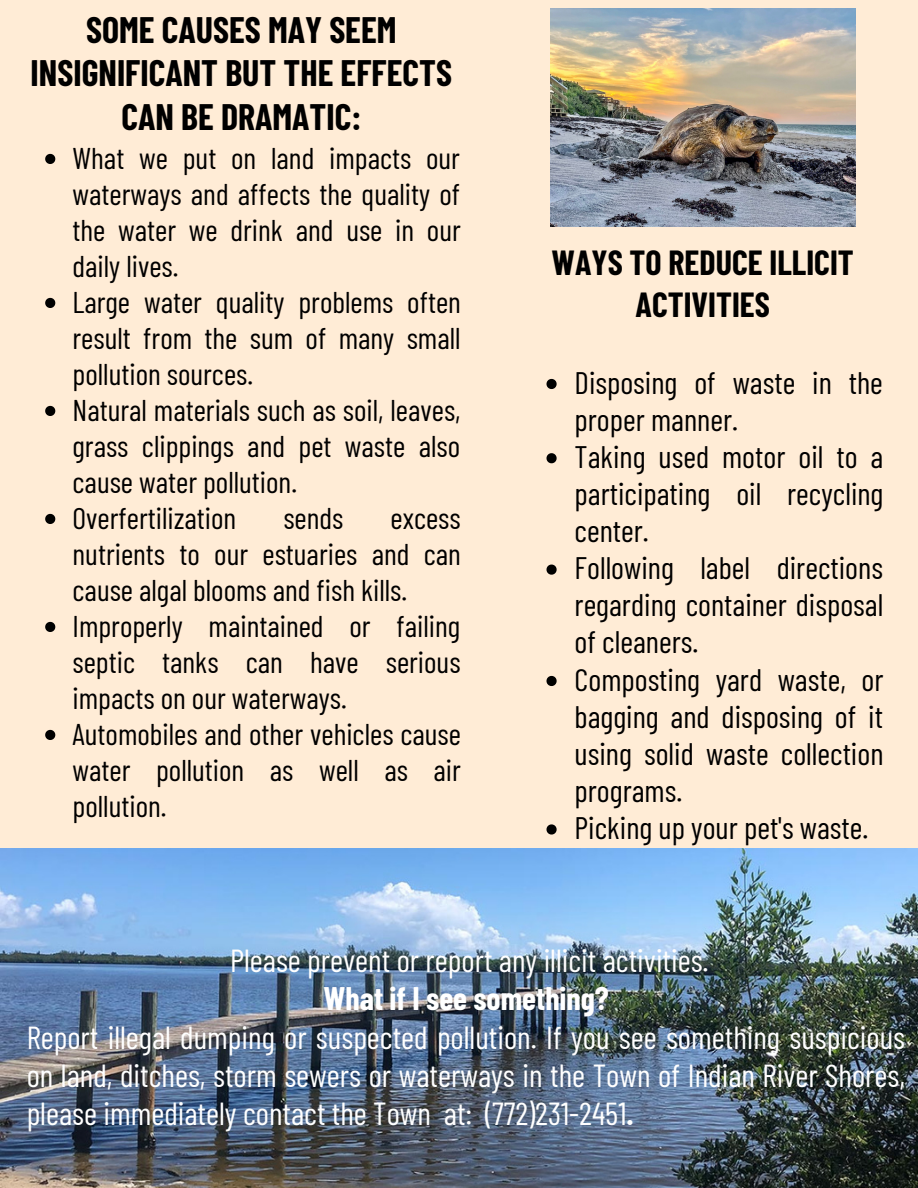
<style>
.page{position:relative;width:918px;height:1188px;background:#ffecd6}
.page>*{position:absolute;margin:0;border:0;box-sizing:border-box;transform-origin:0 0}
.t1{font:700 36px/43.8px "Barlow Condensed";color:#000;text-align:center}
.t2{font:700 34.05px/41.7px "Barlow Condensed";color:#000;text-align:center}
.t3{font:31.95px/38.2px "Barlow Condensed";color:#fff;text-align:justify}
.t4{font:700 31.95px "Barlow Condensed";color:#fff}
.t5{font:31.05px/37.2px "Barlow Condensed";color:#000;text-align:justify}
.t6{font:30px/36px "Barlow Condensed";color:#000;text-align:justify}
.s1{font-weight:700}
</style>
<div class="page">
<img style="left:0;top:849px;width:918px;height:339px">
<img style="left:550px;top:8px;width:305px;height:218px">
<svg style="left:45px;top:154px;width:10px;height:10px"></svg>
<svg style="left:45px;top:298px;width:10px;height:10px"></svg>
<svg style="left:45px;top:406px;width:10px;height:10px"></svg>
<svg style="left:45px;top:514px;width:10px;height:10px"></svg>
<svg style="left:45px;top:622px;width:10px;height:10px"></svg>
<svg style="left:45px;top:730px;width:10px;height:10px"></svg>
<svg style="left:547px;top:379px;width:10px;height:10px"></svg>
<svg style="left:547px;top:453px;width:10px;height:10px"></svg>
<svg style="left:547px;top:565px;width:10px;height:10px"></svg>
<svg style="left:547px;top:676px;width:10px;height:10px"></svg>
<svg style="left:547px;top:824px;width:10px;height:11px"></svg>
<p class="t1" style="left:31px;top:6px;width:423px">SOME CAUSES MAY SEEM<br>INSIGNIFICANT BUT THE EFFECTS<br>CAN BE DRAMATIC:</p>
<p class="t6" style="left:73px;top:139px;width:390px">What we put on land impacts our waterways and affects the quality of the water we drink and use in our daily lives.</p>
<p class="t6" style="left:73px;top:283px;width:390px">Large water quality problems often result from the sum of many small pollution sources.</p>
<p class="t6" style="left:73px;top:391px;width:390px">Natural materials such as soil, leaves, grass clippings and pet waste also cause water pollution.</p>
<p class="t6" style="left:73px;top:499px;width:165px">Overfertilization</p>
<p class="t6" style="left:283px;top:499px;width:62px">sends</p>
<p class="t6" style="left:73px;top:499px;width:390px;text-indent:318px">excess nutrients to our estuaries and can cause algal blooms and fish kills.</p>
<p class="t6" style="left:73px;top:607px;width:390px">Improperly maintained or failing septic tanks can have serious impacts on our waterways.</p>
<p class="t6" style="left:73px;top:715px;width:390px">Automobiles and other vehicles cause water pollution as well as air pollution.</p>
<p class="t2" style="left:552px;top:241px;width:304px">WAYS TO REDUCE ILLICIT<br>ACTIVITIES</p>
<p class="t5" style="left:575px;top:363px;width:310px">Disposing of waste in the proper manner.</p>
<p class="t5" style="left:575px;top:437px;width:310px">Taking used motor oil to a participating oil recycling center.</p>
<p class="t5" style="left:575px;top:548px;width:310px">Following label directions regarding container disposal of cleaners.</p>
<p class="t5" style="left:575px;top:660px;width:310px">Composting yard waste, or bagging and disposing of it using solid waste collection programs.</p>
<p class="t5" style="left:575px;top:808px;width:295px">Picking up your pet's waste.</p>
<p class="t3" style="left:230px;top:940px;width:480px">Please prevent or report any illicit activities.</p>
<p class="t4" style="left:324px;top:978px;width:287px">What if I see something?</p>
<p class="t3" style="left:27px;top:1017px;width:880px">Report illegal dumping or suspected pollution. If you see something suspicious on land, ditches, storm sewers or waterways in the Town of Indian River Shores, please immediately contact the Town at: (772)231-2451<span class="s1">.</span></p>
</div>
